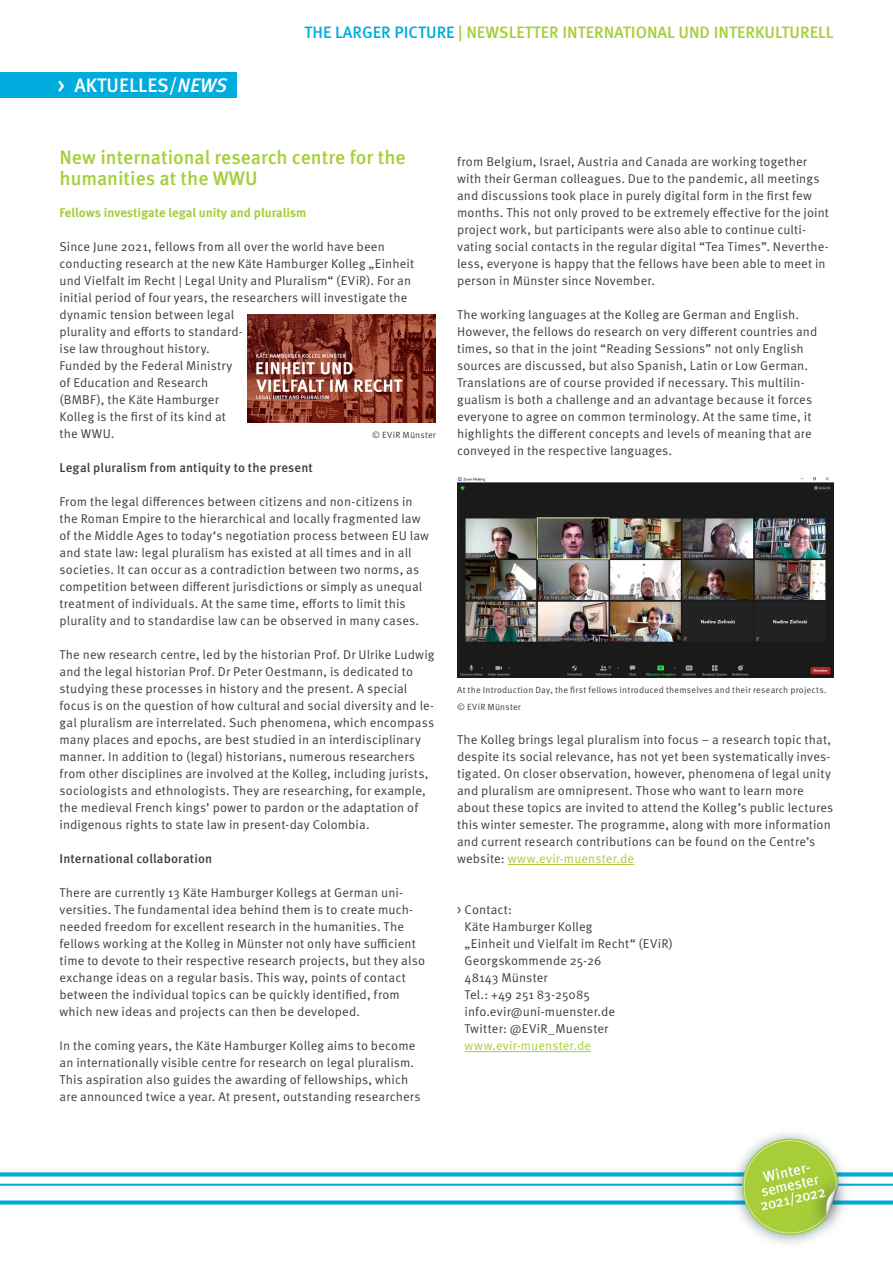
<style>
.page{position:relative;width:893px;height:1263px;background:#fff}
.page>*{position:absolute;margin:0;border:0;box-sizing:border-box;transform-origin:0 0}
.t1{font:500 19.5px/21px "Meta OT";color:#a6ce39}
.t2{font:500 19.5px "Meta OT";color:#fff}
.t3{font:500 16.5px "Meta OT";color:#a6ce39}
.t4{font:12.75px/17px "Meta OT";letter-spacing:.01em;color:#3e3e3f}
.t5{font:500 12.75px "Meta OT";letter-spacing:.01em;color:#3e3e3f}
.t6{font:700 12.75px "Meta OT";letter-spacing:-.005em;color:#a6ce39}
.t7{font:12.75px "Meta OT";letter-spacing:.01em;color:#a6ce39}
.t8{font:9px/17px "Meta OT";letter-spacing:.025em;color:#3e3e3f}
.s1{font-style:italic}
.s2{color:#00acdd}
.s3{color:#a6ce39}
</style>
<div class="page">
<img style="left:0;top:72px;width:893px;height:1172px">
<div style="left:0;top:72px;width:236px;height:26px;background:#00acdd"></div>
<hr style="left:508px;top:864px;width:126px;height:1px;background:#a6ce39">
<hr style="left:465px;top:1051px;width:126px;height:1px;background:#a6ce39">
<img style="left:457px;top:477px;width:376px;height:201px">
<img style="left:248px;top:315px;width:188px;height:107px">
<p class="t2" style="left:57px;top:73px;width:172px">&gt; AKTUELLES/<span class="s1">NEWS</span></p>
<p class="t3" style="left:305px;top:22px;width:531px"><span class="s2">THE LARGER PICTURE</span> | NEWSLETTER INTERNATIONAL UND INTERKULTURELL</p>
<p class="t1" style="left:60px;top:147px;width:348px">New international research centre for the humanities at the WWU</p>
<p class="t6" style="left:60px;top:204px;width:248px">Fellows investigate legal unity and pluralism</p>
<p class="t4" style="left:60px;top:238px;width:327px">Since June 2021, fellows from all over the world have been</p>
<p class="t4" style="left:60px;top:255px;width:356px">conducting research at the new Käte Hamburger Kolleg „Einheit und Vielfalt im Recht | Legal Unity and Pluralism“ (EViR). For an initial period of four years, the researchers will investigate the dynamic tension between legal<br>plurality and efforts to standard-<br>ise law throughout history.</p>
<p class="t4" style="left:60px;top:357px;width:174px">Funded by the Federal Ministry</p>
<p class="t4" style="left:60px;top:374px;width:168px">of Education and Research (BMBF), the Käte Hamburger<br>Kolleg is the first of its kind at the WWU.</p>
<p class="t8" style="left:372px;top:426px;width:65px">© EViR Münster</p>
<p class="t5" style="left:60px;top:460px;width:255px">Legal pluralism from antiquity to the present</p>
<p class="t4" style="left:60px;top:493px;width:371px">From the legal differences between citizens and non-citizens in the Roman Empire to the hierarchical and locally fragmented law of the Middle Ages to today‘s negotiation process between EU law and state law: legal pluralism has existed at all times and in all societies. It can occur as a contradiction between two norms, as competition between different jurisdictions or simply as unequal treatment of individuals. At the same time, efforts to limit this</p>
<p class="t4" style="left:60px;top:612px;width:361px">plurality and to standardise law can be observed in many cases.</p>
<p class="t4" style="left:60px;top:646px;width:376px">The new research centre, led by the historian Prof. Dr Ulrike Ludwig and the legal historian Prof. Dr Peter Oestmann, is dedicated to studying these processes in history and the present. A special focus is on the question of how cultural and social diversity and le&shy;gal pluralism are interrelated. Such phenomena, which encompass many places and epochs, are best studied in an interdisciplinary manner. In addition to (legal) historians, numerous researchers from other disciplines are involved at the Kolleg, including jurists, sociologists and ethnologists. They are researching, for example, the medieval French kings’ power to pardon or the adaptation of indigenous rights to state law in present-day Colombia.</p>
<p class="t5" style="left:60px;top:851px;width:154px">International collaboration</p>
<p class="t4" style="left:60px;top:884px;width:345px">There are currently 13 Käte Hamburger Kollegs at German uni-</p>
<p class="t4" style="left:60px;top:901px;width:367px">versities. The fundamental idea behind them is to create much&shy;needed freedom for excellent research in the humanities. The fellows working at the Kolleg in Münster not only have sufficient time to devote to their respective research projects, but they also exchange ideas on a regular basis. This way, points of contact between the individual topics can be quickly identified, from</p>
<p class="t4" style="left:60px;top:1003px;width:302px">which new ideas and projects can then be developed.</p>
<p class="t4" style="left:60px;top:1038px;width:363px">In the coming years, the Käte Hamburger Kolleg aims to become an internationally visible centre for research on legal pluralism.<br>This aspiration also guides the awarding of fellowships, which are announced twice a year. At present, outstanding researchers</p>
<p class="t4" style="left:457px;top:153px;width:373px">from Belgium, Israel, Austria and Canada are working together with their German colleagues. Due to the pandemic, all meetings and discussions took place in purely digital form in the first few months. This not only proved to be extremely effective for the joint project work, but participants were also able to continue culti&shy;vating social contacts in the regular digital “Tea Times”. Neverthe&shy;less, everyone is happy that the fellows have been able to meet in person in Münster since November.</p>
<p class="t4" style="left:457px;top:306px;width:344px">The working languages at the Kolleg are German and English.</p>
<p class="t4" style="left:457px;top:323px;width:362px">However, the fellows do research on very different countries and times, so that in the joint “Reading Sessions” not only English sources are discussed, but also Spanish, Latin or Low German.<br>Translations are of course provided if necessary. This multilin&shy;gualism is both a challenge and an advantage because it forces everyone to agree on common terminology. At the same time, it highlights the different concepts and levels of meaning that are conveyed in the respective languages.</p>
<p class="t8" style="left:457px;top:682px;width:371px">At the Introduction Day, the first fellows introduced themselves and their research projects. © EViR Münster</p>
<p class="t4" style="left:457px;top:731px;width:378px">The Kolleg brings legal pluralism into focus – a research topic that, despite its social relevance, has not yet been systematically inves&shy;tigated. On closer observation, however, phenomena of legal unity and pluralism are omnipresent. Those who want to learn more about these topics are invited to attend the Kolleg’s public lectures this winter semester. The programme, along with more information and current research contributions can be found on the Centre’s website: <span class="s3">www.evir-muenster.de</span></p>
<p class="t4" style="left:457px;top:901px;width:57px">&gt; Contact:</p>
<p class="t4" style="left:465px;top:918px;width:129px">Käte Hamburger Kolleg</p>
<p class="t4" style="left:465px;top:935px;width:210px">„Einheit und Vielfalt im Recht“ (EViR)</p>
<p class="t4" style="left:465px;top:952px;width:138px">Georgskommende 25-26</p>
<p class="t4" style="left:465px;top:969px;width:85px">48143 Münster</p>
<p class="t4" style="left:465px;top:986px;width:127px">Tel.: +49 251 83-25085</p>
<p class="t4" style="left:465px;top:1003px;width:152px">info.evir@uni-muenster.de</p>
<p class="t4" style="left:465px;top:1021px;width:145px">Twitter: @EViR_Muenster</p>
<p class="t7" style="left:465px;top:1038px;width:128px">www.evir-muenster.de</p>
</div>
